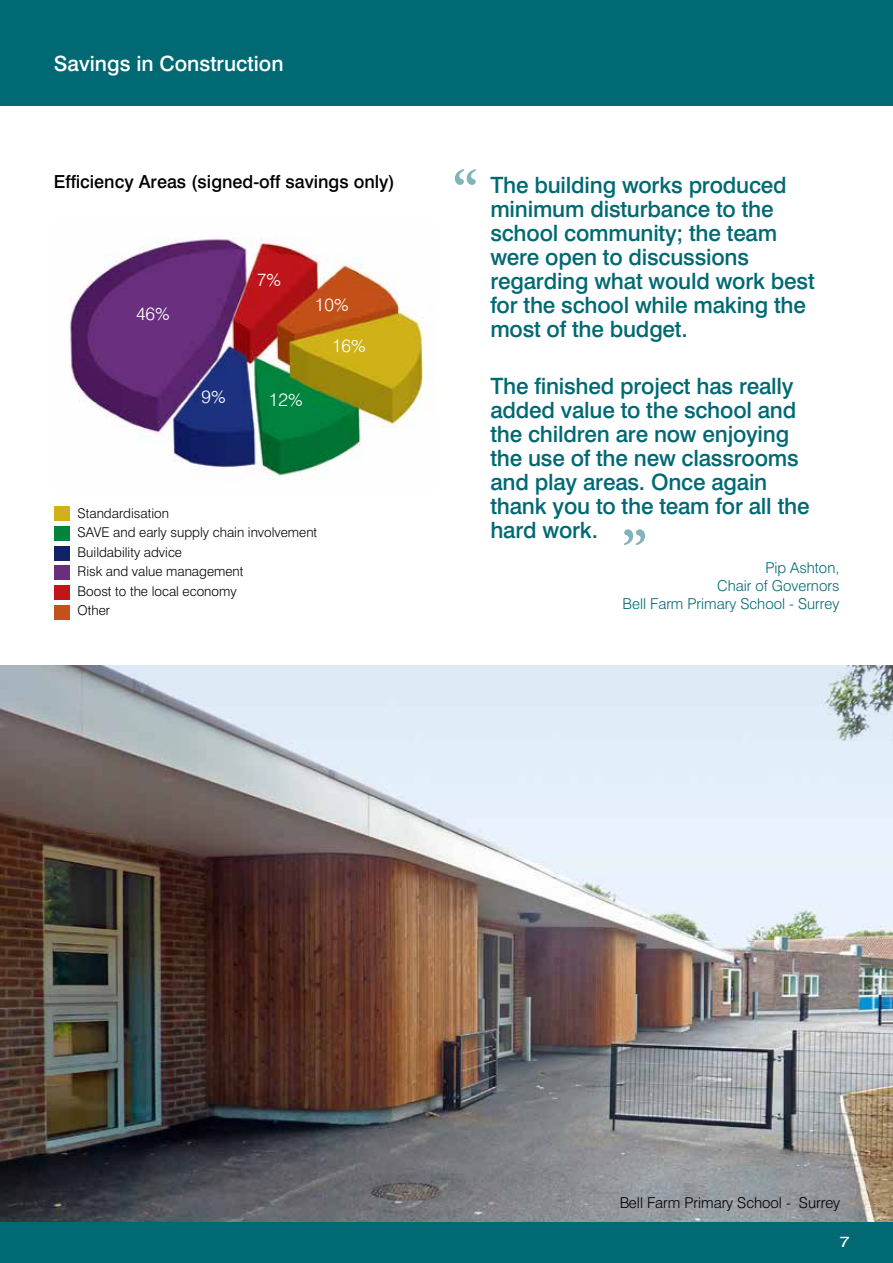
<style>
.page{position:relative;width:893px;height:1263px;background:#fff}
.page>*{position:absolute;margin:0;border:0;box-sizing:border-box;transform-origin:0 0}
.t1{font:700 54px "Adobe Garamond Pro";color:#006973}
.t2{font:500 22.5px/24px "Swiss 721 BT";letter-spacing:-.01em;color:#006973}
.t3{font:500 21px "Swiss 721 BT";color:#fff}
.t4{font:500 18px "Swiss 721 BT";color:#000}
.t5{font:300 18px "Swiss 721 BT";color:#fff}
.t6{font:300 15px/18px "Swiss 721 BT";color:#006973;text-align:right}
.t7{font:300 15px "Swiss 721 BT";color:#000}
.t8{font:15px "Swiss 721 BT";color:#fff;scale:1.25 1}
.t9{font:300 13.5px/19.5px "Swiss 721 BT";color:#000}
</style>
<div class="page">
<img style="left:0;top:665px;width:893px;height:557px">
<div style="left:0;top:1222px;width:893px;height:41px;background:#006973"></div>
<div style="left:0;top:0;width:893px;height:105px;background:#006973"></div>
<img style="left:70px;top:237px;width:363px;height:242px">
<div style="left:54px;top:506px;width:15px;height:15px;background:#d0b218"></div>
<div style="left:54px;top:565px;width:15px;height:15px;background:#682f7c"></div>
<div style="left:54px;top:546px;width:15px;height:15px;background:#122268"></div>
<div style="left:54px;top:585px;width:15px;height:15px;background:#c0151b"></div>
<div style="left:54px;top:526px;width:15px;height:15px;background:#00843d"></div>
<div style="left:54px;top:605px;width:15px;height:15px;background:#c35119"></div>
<p class="t3" style="left:54px;top:51px;width:231px">Savings in Construction</p>
<p class="t4" style="left:54px;top:170px;width:343px">Efficiency Areas (signed-off savings only)</p>
<p class="t5" style="left:136px;top:303px;width:35px">46%</p>
<p class="t5" style="left:257px;top:268px;width:26px">7%</p>
<p class="t5" style="left:315px;top:294px;width:35px">10%</p>
<p class="t5" style="left:332px;top:334px;width:35px">16%</p>
<p class="t5" style="left:202px;top:386px;width:26px">9%</p>
<p class="t5" style="left:269px;top:388px;width:35px">12%</p>
<p class="t9" style="left:78px;top:503px;width:241px">Standardisation<br>SAVE and early supply chain involvement<br>Buildability advice<br>Risk and value management<br>Boost to the local economy<br>Other</p>
<h1 class="t1" style="left:453px;top:159px;width:27px">“</h1>
<p class="t2" style="left:490px;top:173px;width:326px">The building works produced minimum disturbance to the school community; the team were open to discussions regarding what would work best for the school while making the most of the budget.</p>
<p class="t2" style="left:490px;top:374px;width:321px">The finished project has really added value to the school and the children are now enjoying the use of the new classrooms and play areas. Once again thank you to the team for all the hard work.</p>
<h1 class="t1" style="left:647px;top:555px;width:27px;rotate:-180deg">“</h1>
<p class="t6" style="left:622px;top:558px;width:218px">Pip Ashton,<br>Chair of Governors<br>Bell Farm Primary School - Surrey</p>
<p class="t7" style="left:619px;top:1193px;width:222px">Bell Farm Primary School - Surrey</p>
<p class="t8" style="left:839px;top:1233px;width:10px">7</p>
</div>
